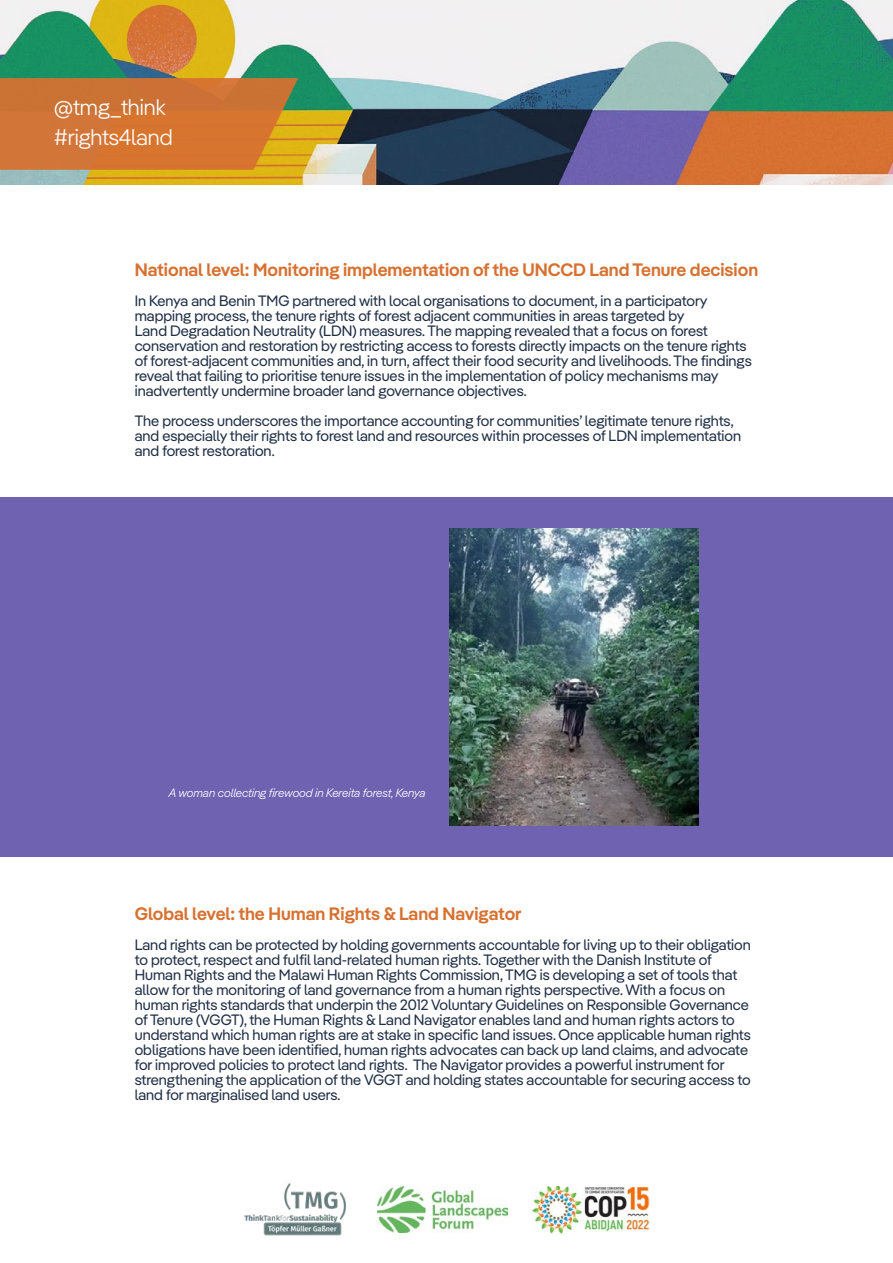
<style>
.page{position:relative;width:893px;height:1263px;background:#fff}
.page>*{position:absolute;margin:0;border:0;box-sizing:border-box;transform-origin:0 0}
.t1{font:300 22.5px/30px "Pangea";color:#fff}
.t2{font:600 18px "Pangea";color:#d77131}
.t3{font:15px/15px "Pangea";color:#202f46}
.t4{font:italic 300 12px "Pangea";color:#fff}
</style>
<div class="page">
<img style="left:0;top:0;width:893px;height:185px">
<img style="left:532px;top:1186px;width:118px;height:47px">
<img style="left:244px;top:1183px;width:102px;height:53px">
<img style="left:378px;top:1187px;width:130px;height:46px">
<svg style="left:0;top:78px;width:299px;height:92px;background:#d07832"></svg>
<div style="left:0;top:497px;width:893px;height:360px;background:#6f62b1"></div>
<img style="left:449px;top:528px;width:249px;height:297px">
<h1 class="t1" style="left:54px;top:91px;width:120px">@tmg_think #rights4land</h1>
<p class="t2" style="left:135px;top:256px;width:625px">National level: Monitoring implementation of the UNCCD Land Tenure decision</p>
<p class="t3" style="left:135px;top:292px;width:618px">In Kenya and Benin TMG partnered with local organisations to document, in a participatory mapping process, the tenure rights of forest adjacent communities in areas targeted by<br>Land Degradation Neutrality (LDN) measures. The mapping revealed that a focus on forest conservation and restoration by restricting access to forests directly impacts on the tenure rights of forest-adjacent communities and, in turn, affect their food security and livelihoods. The findings reveal that failing to prioritise tenure issues in the implementation of policy mechanisms may inadvertently undermine broader land governance objectives.</p>
<p class="t3" style="left:135px;top:412px;width:608px">The process underscores the importance accounting for communities’ legitimate tenure rights, and especially their rights to forest land and resources within processes of LDN implementation and forest restoration.</p>
<p class="t4" style="left:169px;top:784px;width:258px">A woman collecting firewood in Kereita forest, Kenya</p>
<p class="t2" style="left:135px;top:900px;width:388px">Global level: the Human Rights &amp; Land Navigator</p>
<p class="t3" style="left:135px;top:936px;width:618px">Land rights can be protected by holding governments accountable for living up to their obligation to protect, respect and fulfil land-related human rights. Together with the Danish Institute of Human Rights and the Malawi Human Rights Commission, TMG is developing a set of tools that allow for the monitoring of land governance from a human rights perspective. With a focus on human rights standards that underpin the 2012 Voluntary Guidelines on Responsible Governance of Tenure (VGGT), the Human Rights &amp; Land Navigator enables land and human rights actors to understand which human rights are at stake in specific land issues. Once applicable human rights obligations have been identified, human rights advocates can back up land claims, and advocate for improved policies to protect land rights. The Navigator provides a powerful instrument for strengthening the application of the VGGT and holding states accountable for securing access to land for marginalised land users.</p>
</div>
